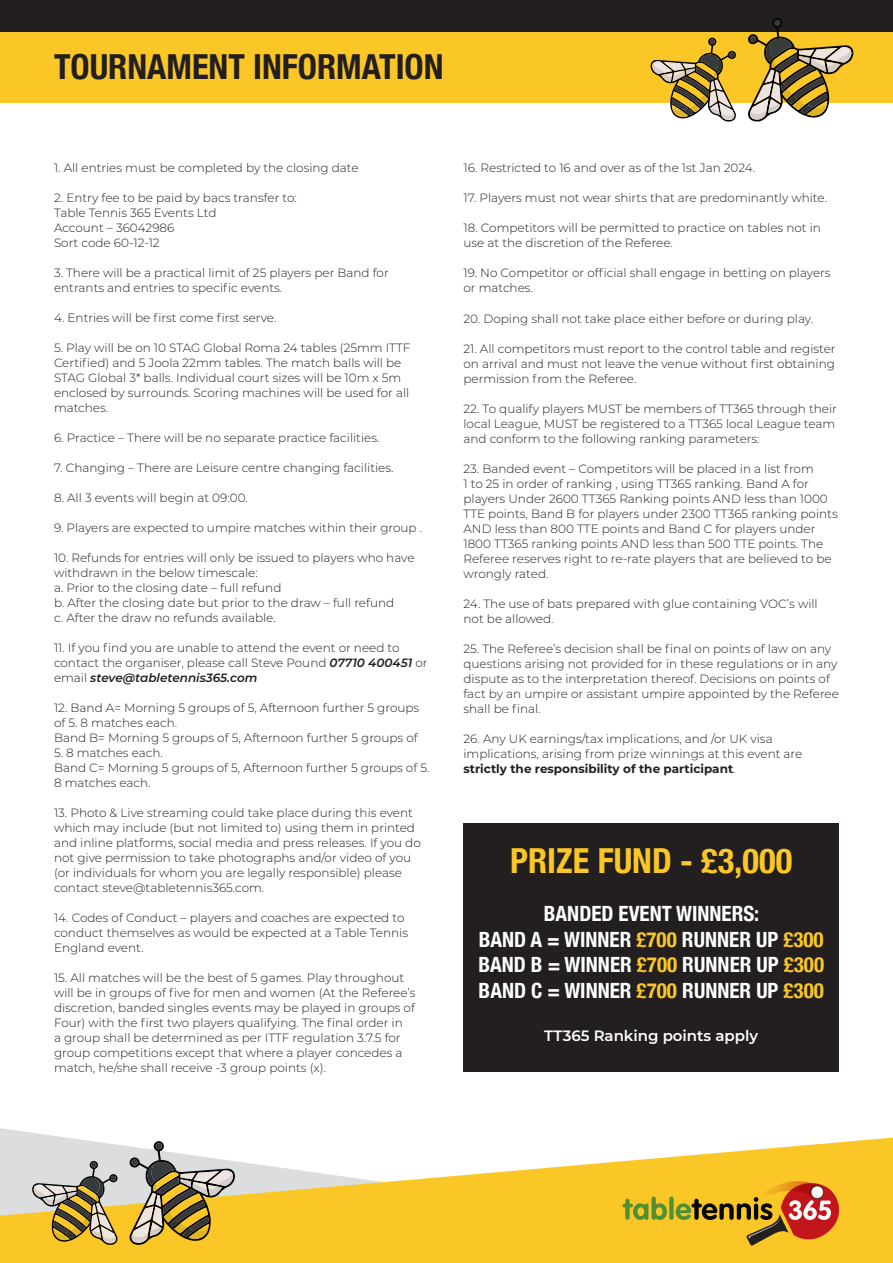
<style>
.page{position:relative;width:893px;height:1263px;background:#fff}
.page>*{position:absolute;margin:0;border:0;box-sizing:border-box;transform-origin:0 0}
.t1{font:700 condensed 34.5px "Helvetica Neue";color:#231f20}
.t2{font:700 condensed 34.5px "Helvetica Neue";color:#fac726}
.t3{font:700 condensed 21px "Helvetica Neue";color:#fff}
.t4{font:600 15px "Montserrat";color:#fff}
.t5{font:300 12px/15px "Montserrat";color:#231f20}
.s1{font-weight:600;font-style:italic}
.s2{font-weight:700}
.s3{color:#fac726}
</style>
<div class="page">
<div style="left:463px;top:823px;width:376px;height:248px;background:#231f20"></div>
<div style="left:0;top:0;width:893px;height:102px;background:#fac726"></div>
<svg style="left:0;top:1137px;width:893px;height:126px;fill:#fac726"></svg>
<svg style="left:622px;top:1196px;width:45px;height:24px"></svg>
<div style="left:669px;top:1196px;width:5px;height:24px;background:#519032;border-radius:2px"></div>
<svg style="left:676px;top:1181px;width:164px;height:65px;background:#d1922c"></svg>
<div style="left:0;top:0;width:893px;height:31px;background:#231f20"></div>
<svg style="left:746px;top:18px;width:107px;height:104px"></svg>
<svg style="left:650px;top:37px;width:87px;height:85px"></svg>
<svg style="left:128px;top:1141px;width:107px;height:104px;background:#baa979"></svg>
<svg style="left:32px;top:1160px;width:87px;height:85px;background:#b7a779"></svg>
<p class="t1" style="left:54px;top:38px;width:391px">TOURNAMENT INFORMATION</p>
<p class="t5" style="left:54px;top:160px;width:306px">1. All entries must be completed by the closing date</p>
<p class="t5" style="left:54px;top:190px;width:244px">2. Entry fee to be paid by bacs transfer to:</p>
<p class="t5" style="left:54px;top:205px;width:164px">Table Tennis 365 Events Ltd</p>
<p class="t5" style="left:54px;top:220px;width:122px">Account – 36042986</p>
<p class="t5" style="left:54px;top:235px;width:107px">Sort code 60-12-12</p>
<p class="t5" style="left:54px;top:265px;width:336px">3. There will be a practical limit of 25 players per Band for entrants and entries to specific events.</p>
<p class="t5" style="left:54px;top:310px;width:224px">4. Entries will be first come first serve.</p>
<p class="t5" style="left:54px;top:340px;width:358px">5. Play will be on 10 STAG Global Roma 24 tables (25mm ITTF Certified) and 5 Joola 22mm tables. The match balls will be STAG Global 3* balls. Individual court sizes will be 10m x 5m enclosed by surrounds. Scoring machines will be used for all matches.</p>
<p class="t5" style="left:54px;top:430px;width:327px">6. Practice – There will be no separate practice facilities.</p>
<p class="t5" style="left:54px;top:460px;width:341px">7. Changing – There are Leisure centre changing facilities.</p>
<p class="t5" style="left:54px;top:490px;width:195px">8. All 3 events will begin at 09:00.</p>
<p class="t5" style="left:54px;top:520px;width:370px">9. Players are expected to umpire matches within their group .</p>
<p class="t5" style="left:54px;top:550px;width:362px">10. Refunds for entries will only be issued to players who have withdrawn in the below timescale:</p>
<p class="t5" style="left:54px;top:580px;width:229px">a. Prior to the closing date – full refund</p>
<p class="t5" style="left:54px;top:595px;width:342px">b. After the closing date but prior to the draw – full refund</p>
<p class="t5" style="left:54px;top:610px;width:223px">c. After the draw no refunds available.</p>
<p class="t5" style="left:54px;top:640px;width:375px">11. If you find you are unable to attend the event or need to contact the organiser, please call Steve Pound <span class="s1">07710 400451</span> or email <span class="s1">steve@tabletennis365.com</span></p>
<p class="t5" style="left:54px;top:700px;width:367px">12. Band A= Morning 5 groups of 5, Afternoon further 5 groups of 5. 8 matches each.</p>
<p class="t5" style="left:54px;top:730px;width:365px">Band B= Morning 5 groups of 5, Afternoon further 5 groups of</p>
<p class="t5" style="left:54px;top:745px;width:110px">5. 8 matches each.</p>
<p class="t5" style="left:54px;top:760px;width:377px">Band C= Morning 5 groups of 5, Afternoon further 5 groups of 5.<br>8 matches each.</p>
<p class="t5" style="left:54px;top:805px;width:368px">13. Photo &amp; Live streaming could take place during this event which may include (but not limited to) using them in printed and inline platforms, social media and press releases. If you do not give permission to take photographs and/or video of you (or individuals for whom you are legally responsible) please contact steve@tabletennis365.com.</p>
<p class="t5" style="left:54px;top:910px;width:356px">14. Codes of Conduct – players and coaches are expected to conduct themselves as would be expected at a Table Tennis<br>England event.</p>
<p class="t5" style="left:54px;top:970px;width:363px">15. All matches will be the best of 5 games. Play throughout will be in groups of five for men and women (At the Referee’s discretion, banded singles events may be played in groups of Four) with the first two players qualifying. The final order in<br>a group shall be determined as per ITTF regulation 3.7.5 for group competitions except that where a player concedes a match, he/she shall receive -3 group points (x).</p>
<p class="t5" style="left:463px;top:160px;width:293px">16. Restricted to 16 and over as of the 1st Jan 2024.</p>
<p class="t5" style="left:463px;top:190px;width:365px">17. Players must not wear shirts that are predominantly white.</p>
<p class="t5" style="left:463px;top:220px;width:359px">18. Competitors will be permitted to practice on tables not in use at the discretion of the Referee.</p>
<p class="t5" style="left:463px;top:265px;width:369px">19. No Competitor or official shall engage in betting on players or matches.</p>
<p class="t5" style="left:463px;top:310px;width:351px">20. Doping shall not take place either before or during play.</p>
<p class="t5" style="left:463px;top:340px;width:374px;text-align:justify">21. All competitors must report to the control table and register on arrival and must not leave the venue without first obtaining permission from the Referee.</p>
<p class="t5" style="left:463px;top:400px;width:375px">22. To qualify players MUST be members of TT365 through their local League, MUST be registered to a TT365 local League team and conform to the following ranking parameters:</p>
<p class="t5" style="left:463px;top:460px;width:376px">23. Banded event – Competitors will be placed in a list from<br>1 to 25 in order of ranking , using TT365 ranking. Band A for players Under 2600 TT365 Ranking points AND less than 1000<br>TTE points, Band B for players under 2300 TT365 ranking points AND less than 800 TTE points and Band C for players under 1800 TT365 ranking points AND less than 500 TTE points. The Referee reserves right to re-rate players that are believed to be wrongly rated.</p>
<p class="t5" style="left:463px;top:595px;width:356px">24. The use of bats prepared with glue containing VOC’s will not be allowed.</p>
<p class="t5" style="left:463px;top:640px;width:377px">25. The Referee’s decision shall be final on points of law on any questions arising not provided for in these regulations or in any dispute as to the interpretation thereof. Decisions on points of fact by an umpire or assistant umpire appointed by the Referee shall be final.</p>
<p class="t5" style="left:463px;top:730px;width:340px">26. Any UK earnings/tax implications, and /or UK visa implications, arising from prize winnings at this event are <span class="s2">strictly the responsibility of the participant</span>.</p>
<p class="t2" style="left:510px;top:832px;width:284px">PRIZE FUND - £3,000</p>
<p class="t3" style="left:544px;top:896px;width:217px">BANDED EVENT WINNERS:</p>
<p class="t3" style="left:479px;top:922px;width:346px">BAND A = WINNER <span class="s3">£700</span> RUNNER UP <span class="s3">£300</span></p>
<p class="t3" style="left:478px;top:947px;width:347px">BAND B = WINNER <span class="s3">£700</span> RUNNER UP <span class="s3">£300</span></p>
<p class="t3" style="left:479px;top:973px;width:347px">BAND C = WINNER <span class="s3">£700</span> RUNNER UP <span class="s3">£300</span></p>
<p class="t4" style="left:544px;top:1025px;width:215px">TT365 Ranking points apply</p>
</div>
